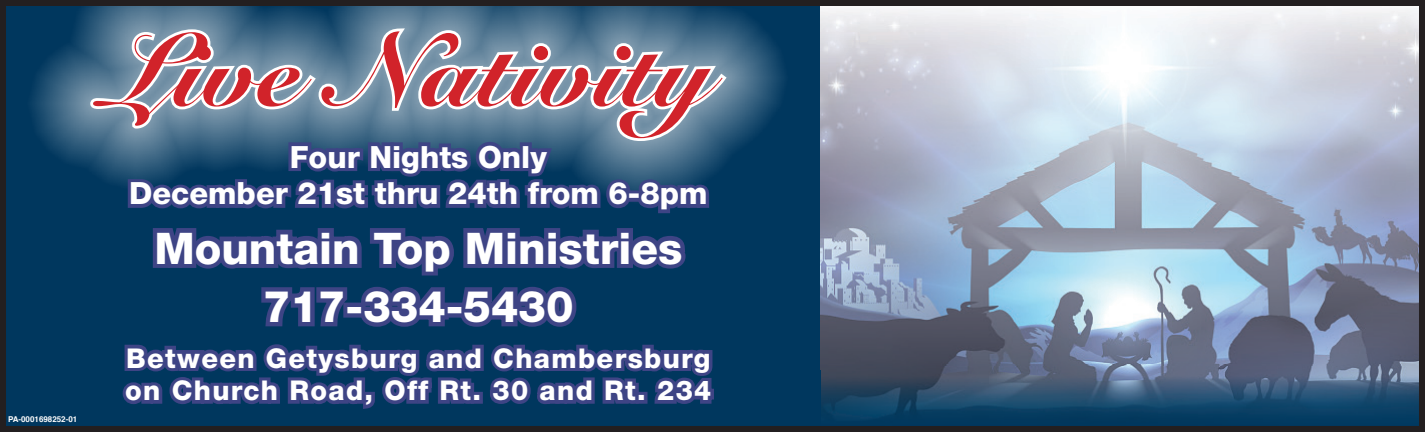
<style>
.page{position:relative;width:1425px;height:432px;background:#fff}
.page>*{position:absolute;margin:0;border:0;box-sizing:border-box;transform-origin:0 0}
.t1{font:101.4px "Snell Roundhand LT Std Blk Scr";color:#d1232a}
.t2{font:800 43.6px "Helvetica Neue LT Pro";color:#fff}
.t3{font:800 30.6px/36.8px "Helvetica Neue LT Pro";color:#fff;text-align:center}
.t4{font:800 27.2px/32.8px "Helvetica Neue LT Pro";letter-spacing:.05em;color:#fff}
.t5{font:700 8px "Helvetica";color:#fff}
</style>
<div class="page">
<div style="left:0;top:0;width:1048px;height:432px;background:#00375e"></div>
<svg style="left:32px;top:7px;width:752px;height:157px"></svg>
<svg style="left:87px;top:26px;width:643px;height:383px"></svg>
<img style="left:820px;top:7px;width:597px;height:418px">
<img style="left:820px;top:364px;width:597px;height:5px">
<div style="left:0;top:0;width:1424px;height:432px;border:6px solid #231f20"></div>
<p class="t5" style="left:8px;top:413px;width:71px">PA-0001698252-01</p>
<p class="t1" style="left:108px;top:10px;width:603px">Live Nativity</p>
<p class="t3" style="left:129px;top:138px;width:579px">Four Nights Only<br>December 21st thru 24th from 6-8pm</p>
<p class="t2" style="left:154px;top:222px;width:529px">Mountain Top Ministries</p>
<p class="t2" style="left:263px;top:281px;width:312px">717-334-5430</p>
<p class="t4" style="left:125px;top:341px;width:587px">Between Getysburg and Chambersburg on Church Road, Off Rt. 30 and Rt. 234</p>
</div>
